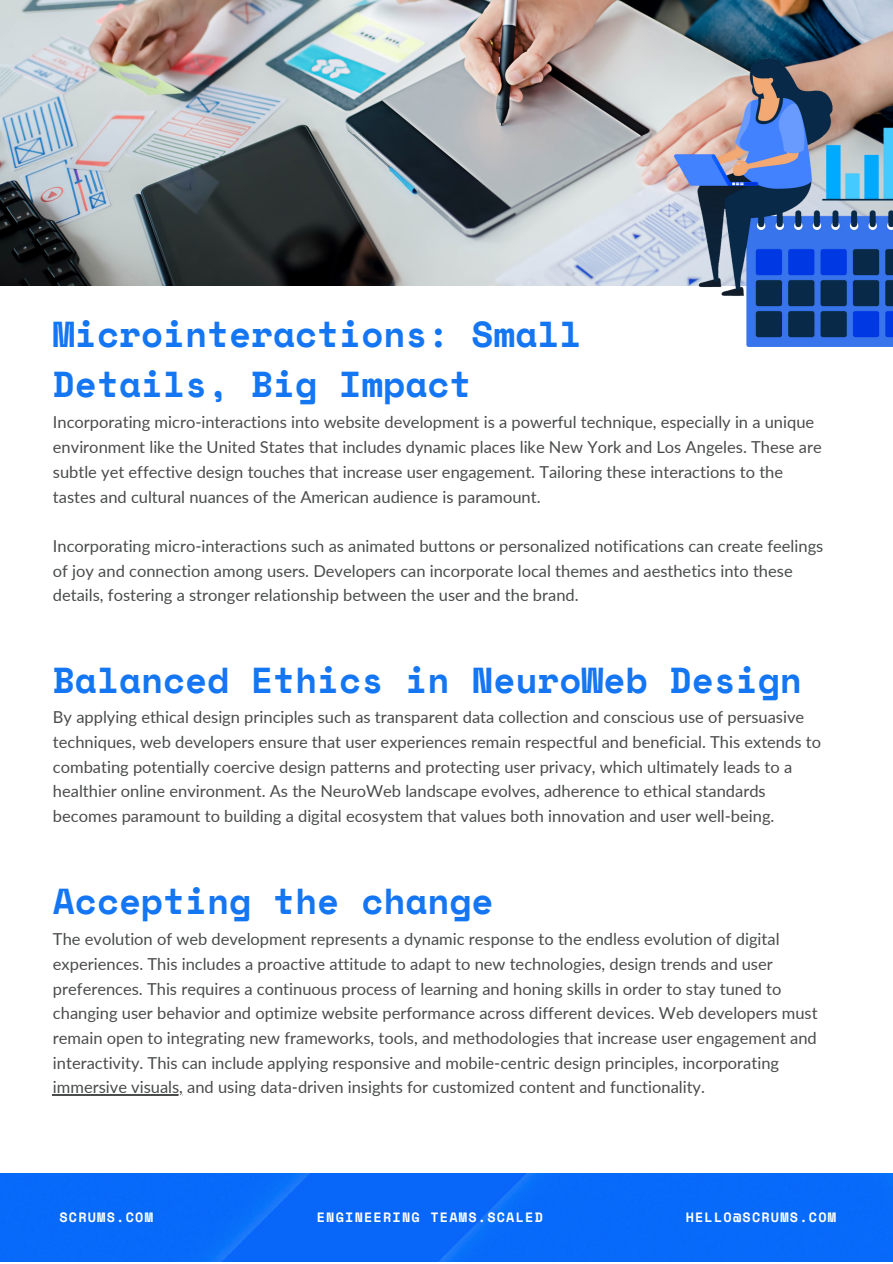
<style>
.page{position:relative;width:893px;height:1264px;background:#fff}
.page>*{position:absolute;margin:0;border:0;box-sizing:border-box;transform-origin:0 0}
.t1{font:700 36px/49.5px "Space Mono";color:#1476f2}
.t2{font:16.5px/24.8px "Lato";color:#494c4a}
.t3{font:700 13.5px "Space Mono";letter-spacing:.09em;color:#fff}
</style>
<div class="page">
<img style="left:0;top:0;width:892px;height:285px">
<img style="left:674px;top:59px;width:218px;height:287px">
<div style="left:0;top:1173px;width:892px;height:88px;background:#0869f9"></div>
<hr style="left:53px;top:1094px;width:130px;height:1px;background:#494c4a">
<p class="t1" style="left:53px;top:309px;width:530px">Microinteractions: Small<br>Details, Big Impact</p>
<p class="t2" style="left:53px;top:409px;width:770px">Incorporating micro-interactions into website development is a powerful technique, especially in a unique environment like the United States that includes dynamic places like New York and Los Angeles. These are subtle yet effective design touches that increase user engagement. Tailoring these interactions to the tastes and cultural nuances of the American audience is paramount.</p>
<p class="t2" style="left:53px;top:533px;width:771px">Incorporating micro-interactions such as animated buttons or personalized notifications can create feelings of joy and connection among users. Developers can incorporate local themes and aesthetics into these details, fostering a stronger relationship between the user and the brand.</p>
<p class="t1" style="left:53px;top:654px;width:750px">Balanced Ethics in NeuroWeb Design</p>
<p class="t2" style="left:53px;top:704px;width:769px">By applying ethical design principles such as transparent data collection and conscious use of persuasive techniques, web developers ensure that user experiences remain respectful and beneficial. This extends to combating potentially coercive design patterns and protecting user privacy, which ultimately leads to a healthier online environment. As the NeuroWeb landscape evolves, adherence to ethical standards becomes paramount to building a digital ecosystem that values both innovation and user well-being.</p>
<p class="t1" style="left:53px;top:875px;width:442px">Accepting the change</p>
<p class="t2" style="left:53px;top:926px;width:766px">The evolution of web development represents a dynamic response to the endless evolution of digital experiences. This includes a proactive attitude to adapt to new technologies, design trends and user preferences. This requires a continuous process of learning and honing skills in order to stay tuned to changing user behavior and optimize website performance across different devices. Web developers must remain open to integrating new frameworks, tools, and methodologies that increase user engagement and interactivity. This can include applying responsive and mobile-centric design principles, incorporating immersive visuals, and using data-driven insights for customized content and functionality.</p>
<p class="t3" style="left:59px;top:1206px;width:95px">SCRUMS.COM</p>
<p class="t3" style="left:317px;top:1206px;width:228px">ENGINEERING TEAMS.SCALED</p>
<p class="t3" style="left:685px;top:1206px;width:152px">HELLO@SCRUMS.COM</p>
</div>
